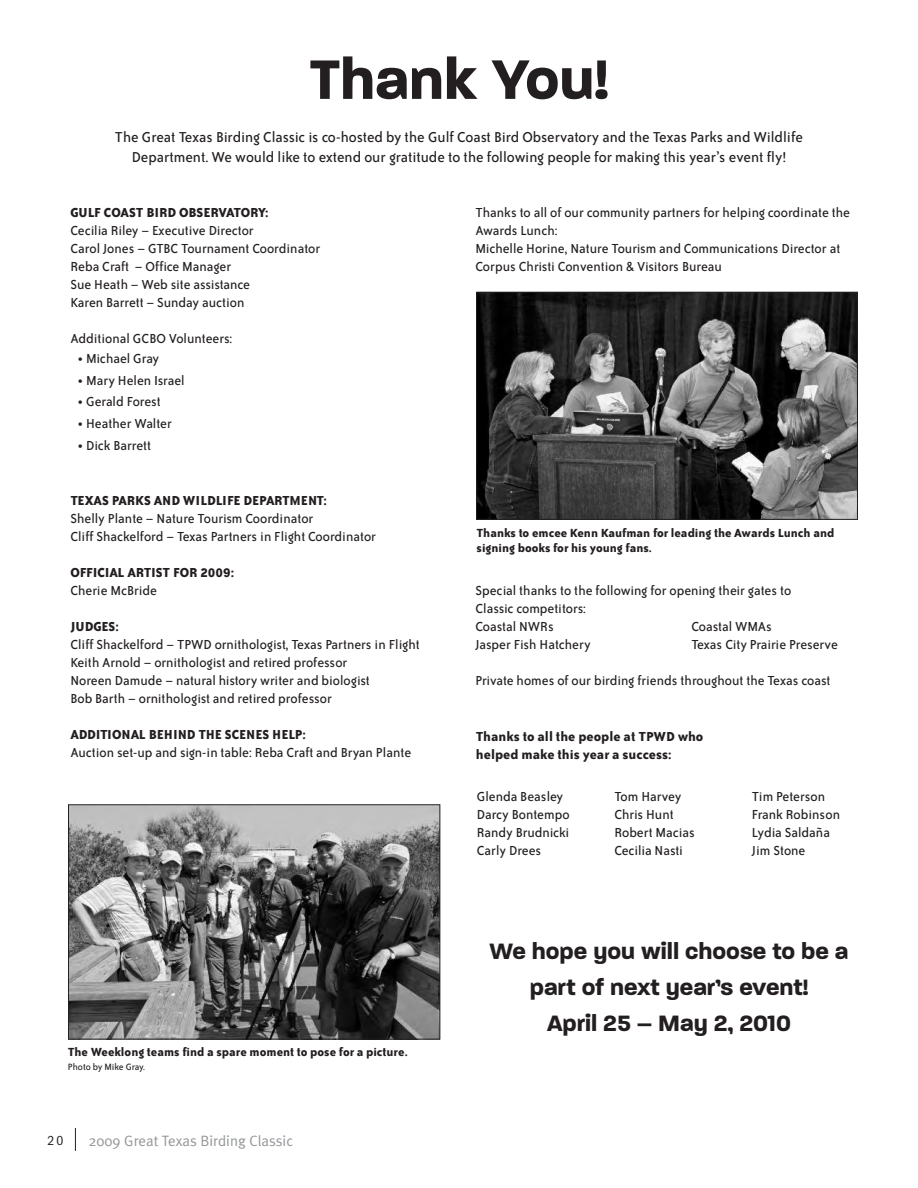
<style>
.page{position:relative;width:918px;height:1188px;background:#fff}
.page>*{position:absolute;margin:0;border:0;box-sizing:border-box;transform-origin:0 0}
.t1{font:700 75px "Paralucent";color:#231f20}
.t2{font:700 30px/36px "Paralucent";color:#231f20;text-align:center}
.t3{font:16.5px/19.8px "Bailey Sans ITC";color:#231f20;text-align:center}
.t4{font:15px/18px "Bailey Sans ITC";color:#231f20}
.t5{font:700 15px/18px "Bailey Sans ITC";color:#231f20}
.t6{font:15px "Meta Plus Normal";color:#939598}
.t7{font:700 15px "Bailey Sans ITC";letter-spacing:-.02em;color:#231f20}
.t8{font:700 13.5px/15px "Bailey Sans ITC";color:#231f20}
.t9{font:condensed 13.5px "Franklin Gothic";color:#231f20}
.t10{font:10.5px "Bailey Sans ITC";color:#231f20}
.s1{font-size:18px}
</style>
<div class="page">
<svg style="left:75px;top:1128px;width:1px;height:23px"></svg>
<img style="left:70px;top:806px;width:368px;height:232px">
<div style="left:68px;top:804px;width:372px;height:236px;border:1px solid #231f20"></div>
<img style="left:478px;top:294px;width:378px;height:224px">
<div style="left:476px;top:292px;width:382px;height:228px;border:1px solid #231f20"></div>
<h1 class="t1" style="left:310px;top:29px;width:300px">Thank You!</h1>
<p class="t3" style="left:115px;top:129px;width:690px">The Great Texas Birding Classic is co-hosted by the Gulf Coast Bird Observatory and the Texas Parks and Wildlife<br>Department. We would like to extend our gratitude to the following people for making this year’s event fly!</p>
<p class="t5" style="left:70px;top:205px;width:200px">GULF COAST BIRD OBSERVATORY:</p>
<p class="t4" style="left:70px;top:223px;width:251px">Cecilia Riley – Executive Director<br>Carol Jones – GTBC Tournament Coordinator Reba Craft – Office Manager<br>Sue Heath – Web site assistance<br>Karen Barrett – Sunday auction</p>
<p class="t4" style="left:70px;top:331px;width:163px">Additional GCBO Volunteers:</p>
<p class="t4" style="left:77px;top:351px;width:83px"><span class="s1">•</span> Michael Gray</p>
<p class="t4" style="left:77px;top:372px;width:109px"><span class="s1">•</span> Mary Helen Israel</p>
<p class="t4" style="left:77px;top:394px;width:85px"><span class="s1">•</span> Gerald Forest</p>
<p class="t4" style="left:77px;top:415px;width:96px"><span class="s1">•</span> Heather Walter</p>
<p class="t4" style="left:77px;top:437px;width:75px"><span class="s1">•</span> Dick Barrett</p>
<p class="t5" style="left:70px;top:493px;width:258px">TEXAS PARKS AND WILDLIFE DEPARTMENT:</p>
<p class="t4" style="left:70px;top:511px;width:307px">Shelly Plante – Nature Tourism Coordinator<br>Cliff Shackelford – Texas Partners in Flight Coordinator</p>
<p class="t7" style="left:70px;top:567px;width:165px">OFFICIAL ARTIST FOR 2009:</p>
<p class="t4" style="left:70px;top:583px;width:88px">Cherie McBride</p>
<p class="t5" style="left:70px;top:619px;width:50px">JUDGES:</p>
<p class="t4" style="left:70px;top:637px;width:351px">Cliff Shackelford – TPWD ornithologist, Texas Partners in Flight Keith Arnold – ornithologist and retired professor<br>Noreen Damude – natural history writer and biologist<br>Bob Barth – ornithologist and retired professor</p>
<p class="t5" style="left:70px;top:727px;width:237px">ADDITIONAL BEHIND THE SCENES HELP:</p>
<p class="t4" style="left:70px;top:745px;width:342px">Auction set-up and sign-in table: Reba Craft and Bryan Plante</p>
<p class="t8" style="left:68px;top:1046px;width:341px">The Weeklong teams find a spare moment to pose for a picture.</p>
<p class="t10" style="left:68px;top:1063px;width:79px">Photo by Mike Gray.</p>
<p class="t9" style="left:48px;top:1136px;width:17px">20</p>
<p class="t6" style="left:89px;top:1132px;width:206px">2009 Great Texas Birding Classic</p>
<p class="t4" style="left:475px;top:205px;width:376px">Thanks to all of our community partners for helping coordinate the Awards Lunch:<br>Michelle Horine, Nature Tourism and Communications Director at Corpus Christi Convention &amp; Visitors Bureau</p>
<p class="t8" style="left:477px;top:526px;width:359px">Thanks to emcee Kenn Kaufman for leading the Awards Lunch and signing books for his young fans.</p>
<p class="t4" style="left:475px;top:583px;width:317px">Special thanks to the following for opening their gates to<br>Classic competitors:<br>Coastal NWRs</p>
<p class="t4" style="left:691px;top:619px;width:82px">Coastal WMAs</p>
<p class="t4" style="left:475px;top:637px;width:117px">Jasper Fish Hatchery</p>
<p class="t4" style="left:691px;top:637px;width:148px">Texas City Prairie Preserve</p>
<p class="t4" style="left:475px;top:673px;width:356px">Private homes of our birding friends throughout the Texas coast</p>
<p class="t5" style="left:476px;top:728px;width:229px">Thanks to all the people at TPWD who helped make this year a success:</p>
<p class="t4" style="left:477px;top:789px;width:94px">Glenda Beasley<br>Darcy Bontempo<br>Randy Brudnicki<br>Carly Drees</p>
<p class="t4" style="left:614px;top:789px;width:82px">Tom Harvey<br>Chris Hunt<br>Robert Macias<br>Cecilia Nasti</p>
<p class="t4" style="left:752px;top:789px;width:90px">Tim Peterson<br>Frank Robinson<br>Lydia Saldaña<br>Jim Stone</p>
<h2 class="t2" style="left:490px;top:931px;width:360px">We hope you will choose to be a part of next year’s event!<br>April 25 – May 2, 2010</h2>
</div>
